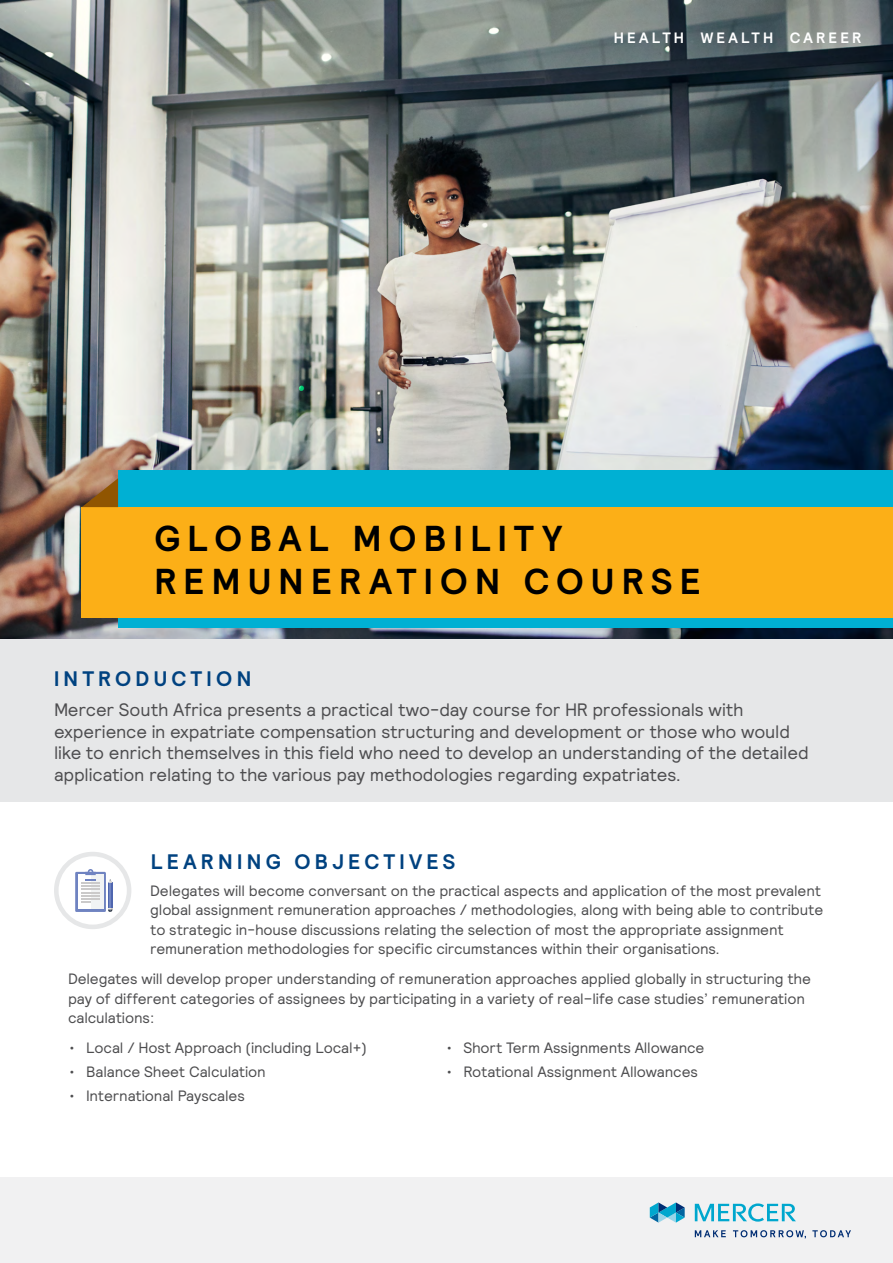
<style>
.page{position:relative;width:893px;height:1263px;background:#fff}
.page>*{position:absolute;margin:0;border:0;box-sizing:border-box;transform-origin:0 0}
.Header_1{font:700 36px/43.2px "Relative";letter-spacing:.2em;color:#000}
.Header_2{font:700 21px "Relative";letter-spacing:.205em;color:#004280}
.Body{font:18px/21.6px "Relative";letter-spacing:-.01em;color:#4d4d4f}
.Bullet{font:15px/19.5px "Relative";letter-spacing:-.01em;color:#4d4d4f}
.Sub_Heading_1{font:700 15px "Relative";letter-spacing:.21em;color:#fff}
</style>
<div class="page">
<img style="left:0;top:0;width:893px;height:639px">
<div style="left:0;top:1178px;width:893px;height:85px;background:#f1f1f2"></div>
<svg style="left:650px;top:1202px;width:35px;height:20px"></svg>
<svg style="left:695px;top:1203px;width:101px;height:18px"></svg>
<svg style="left:695px;top:1230px;width:31px;height:7px"></svg>
<svg style="left:733px;top:1230px;width:73px;height:8px"></svg>
<svg style="left:812px;top:1230px;width:39px;height:7px"></svg>
<div style="left:0;top:639px;width:893px;height:162px;background:#e6e7e8"></div>
<div style="left:54px;top:852px;width:77px;height:77px;background:#e6e7e8;border-radius:50%"></div>
<div style="left:59px;top:856px;width:68px;height:68px;background:#fff;border-radius:50%"></div>
<div style="left:118px;top:470px;width:775px;height:157px;background:#00b0d3"></div>
<div style="left:82px;top:507px;width:811px;height:111px;background:#fcaf17"></div>
<svg style="left:82px;top:478px;width:36px;height:29px"></svg>
<svg style="left:75px;top:869px;width:37px;height:43px"></svg>
<p class="Sub_Heading_1" style="left:614px;top:27px;width:249px">HEALTH WEALTH CAREER</p>
<p class="Header_1" style="left:154px;top:516px;width:548px">GLOBAL MOBILITY<br>REMUNERATION COURSE</p>
<p class="Header_2" style="left:54px;top:665px;width:199px">INTRODUCTION</p>
<p class="Body" style="left:54px;top:698px;width:756px">Mercer South Africa presents a practical two-day course for HR professionals with experience in expatriate compensation structuring and development or those who would like to enrich themselves in this field who need to develop an understanding of the detailed application relating to the various pay methodologies regarding expatriates.</p>
<p class="Header_2" style="left:151px;top:847px;width:306px">LEARNING OBJECTIVES</p>
<p class="Bullet" style="left:150px;top:880px;width:674px">Delegates will become conversant on the practical aspects and application of the most prevalent global assignment remuneration approaches / methodologies, along with being able to contribute to strategic in-house discussions relating the selection of most the appropriate assignment remuneration methodologies for specific circumstances within their organisations.</p>
<p class="Bullet" style="left:68px;top:969px;width:744px">Delegates will develop proper understanding of remuneration approaches applied globally in structuring the pay of different categories of assignees by participating in a variety of real–life case studies’ remuneration calculations:</p>
<p class="Bullet" style="left:69px;top:1038px;width:299px">• Local / Host Approach (including Local+)</p>
<p class="Bullet" style="left:69px;top:1062px;width:198px">• Balance Sheet Calculation</p>
<p class="Bullet" style="left:69px;top:1085px;width:177px">• International Payscales</p>
<p class="Bullet" style="left:446px;top:1038px;width:259px">• Short Term Assignments Allowance</p>
<p class="Bullet" style="left:446px;top:1062px;width:253px">• Rotational Assignment Allowances</p>
</div>
